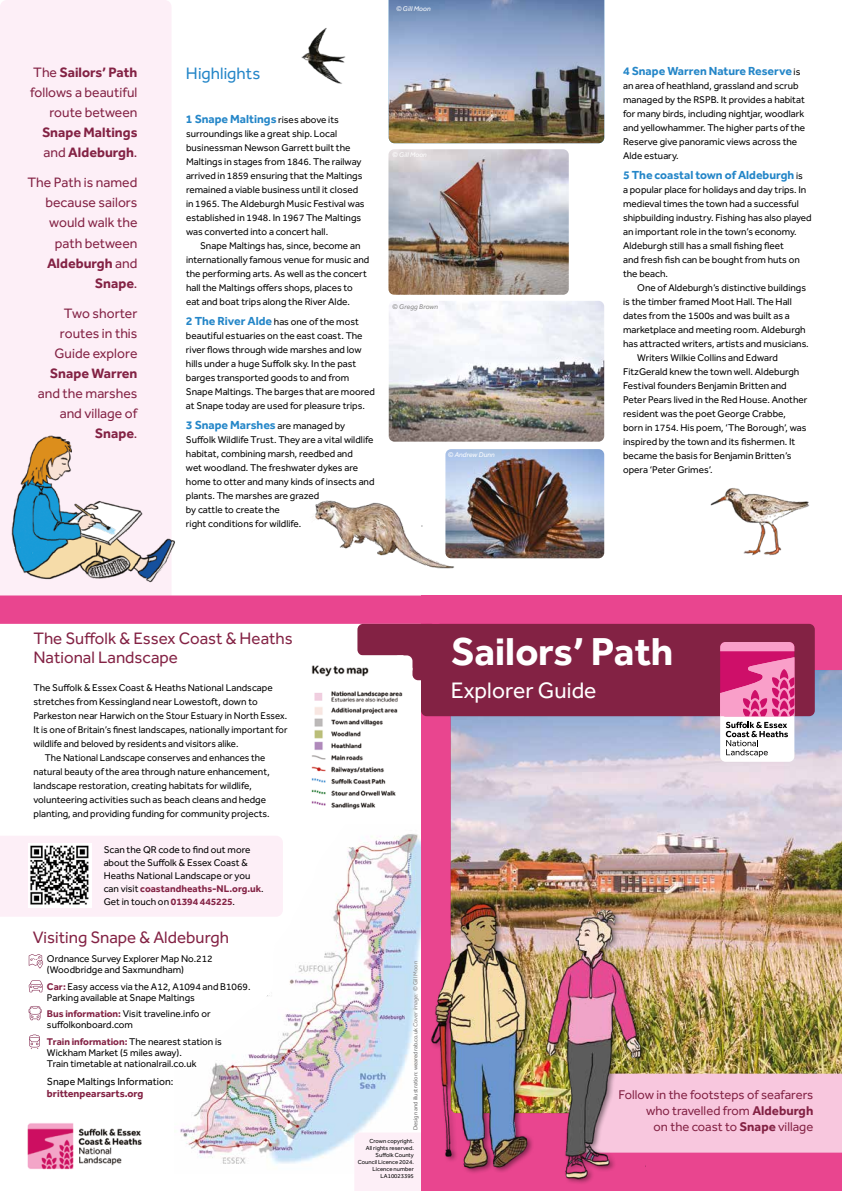
<style>
.page{position:relative;width:842px;height:1191px;background:#fff}
.page>*{position:absolute;margin:0;border:0;box-sizing:border-box;transform-origin:0 0}
.t1{font:700 40px "Effra";color:#fff}
.t2{font:23px "Effra";color:#fff}
.t3{font:17px/19px "Effra";color:#832244}
.t4{font:17px "Effra";color:#2486c8}
.t5{font:14px/20px "Effra";color:#832244;text-align:right}
.t6{font:700 14px/20px "Effra";color:#832244}
.t7{font:13px/16px "Effra";color:#832244;text-align:right}
.t8{font:700 12px "Effra";color:#2486c8}
.t9{font:10.5px "Effra";color:#000}
.t10{font:700 10.5px "Effra";color:#832244}
.t11{font:10px/14px "Effra";color:#000}
.t12{font:italic 7px "Effra";color:#fff}
.t13{font:italic 7px "Effra";color:#878787}
.t14{font:6px/7px "Effra";color:#000;text-align:right}
.t15{font:6px "Effra";color:#706f6f}
.s1{font-weight:700}
.s2{font-weight:400}
.s3{font-weight:400;font-size:10px;color:#000}
.s4{font-weight:700;font-size:12px;color:#2486c8}
.s5{font-weight:700;color:#832244}
.s6{font-style:italic;color:#878787}
.s7{color:#878787}
</style>
<div class="page">
<div style="left:0;top:0;width:172px;height:609px;background:#fdeff7;border-radius:7px"></div>
<img style="left:180px;top:834px;width:241px;height:330px">
<svg style="left:136px;top:834px;width:227px;height:224px"></svg>
<div style="left:354px;top:1132px;width:65px;height:59px;background:#fdeff7"></div>
<div style="left:0;top:835px;width:283px;height:81px;background:#fdeff7"></div>
<div style="left:421px;top:595px;width:421px;height:596px;background:#e9458f"></div>
<img style="left:451px;top:670px;width:391px;height:403px">
<div style="left:421px;top:624px;width:394px;height:92px;background:#832244;border-radius:6px"></div>
<div style="left:720px;top:689px;width:74px;height:73px;background:#fff;border-radius:5px"></div>
<div style="left:720px;top:642px;width:74px;height:74px;background:linear-gradient(to right,#ce0f69,#ce0f69);border-radius:5px"></div>
<svg style="left:720px;top:642px;width:74px;height:9px"></svg>
<svg style="left:720px;top:657px;width:74px;height:100px"></svg>
<div style="left:650px;top:1073px;width:192px;height:79px;background:#f8c7de"></div>
<img style="left:27px;top:1123px;width:115px;height:47px">
<div style="left:0;top:595px;width:443px;height:29px;background:#e9458f"></div>
<div style="left:357px;top:624px;width:80px;height:31px;background:#832244;border-radius:6px"></div>
<svg style="left:29px;top:954px;width:14px;height:14px"></svg>
<svg style="left:29px;top:1034px;width:11px;height:15px"></svg>
<svg style="left:29px;top:1006px;width:13px;height:14px"></svg>
<svg style="left:29px;top:980px;width:14px;height:12px"></svg>
<img style="left:311px;top:665px;width:92px;height:145px">
<div style="left:302px;top:655px;width:110px;height:162px;border:1px solid #fff;border-radius:7px"></div>
<img style="left:419px;top:874px;width:227px;height:317px">
<div style="left:412px;top:655px;width:20px;height:25px;background:#832244;border-radius:6px"></div>
<div style="left:403px;top:643px;width:20px;height:25px;background:#832244;border-radius:6px"></div>
<div style="left:393px;top:655px;width:19px;height:19px;background:#fff;border-radius:6px"></div>
<img style="left:710px;top:488px;width:99px;height:68px">
<img style="left:389px;top:301px;width:215px;height:140px">
<img style="left:388px;top:149px;width:181px;height:146px">
<img style="left:445px;top:449px;width:159px;height:109px">
<img style="left:315px;top:470px;width:160px;height:99px">
<img style="left:301px;top:28px;width:45px;height:56px">
<img style="left:389px;top:0;width:215px;height:143px">
<img style="left:11px;top:435px;width:164px;height:148px">
<img style="left:28px;top:843px;width:63px;height:64px">
<h3 class="t5" style="left:30px;top:64px;width:109px">The <span class="s1">Sailors’ Path </span>follows a beautiful route between</h3>
<h3 class="t6" style="left:42px;top:124px;width:97px">Snape Maltings <span class="s2">and</span> Aldeburgh<span class="s2">.</span></h3>
<h3 class="t5" style="left:28px;top:174px;width:111px">The Path is named because sailors would walk the path between<br><span class="s1">Aldeburgh</span> and<br><span class="s1">Snape</span>.</h3>
<h3 class="t5" style="left:55px;top:304px;width:84px">Two shorter routes in this<br>Guide explore</h3>
<h3 class="t6" style="left:50px;top:364px;width:89px">Snape Warren</h3>
<h3 class="t5" style="left:38px;top:384px;width:101px">and the marshes and village of<br><span class="s1">Snape</span>.</h3>
<p class="t12" style="left:396px;top:5px;width:36px">© Gill Moon</p>
<h3 class="t4" style="left:186px;top:64px;width:76px">Highlights</h3>
<p class="t8" style="left:186px;top:111px;width:154px">1 Snape Maltings <span class="s3">rises above its</span></p>
<p class="t11" style="left:186px;top:128px;width:180px">surroundings like a great ship. Local businessman Newson Garrett built the Maltings in stages from 1846. The railway arrived in 1859 ensuring that the Maltings remained a viable business until it closed in 1965. The Aldeburgh Music Festival was established in 1948. In 1967 The Maltings was converted into a concert hall.</p>
<p class="t11" style="left:186px;top:240px;width:185px;text-indent:14px">Snape Maltings has, since, become an internationally famous venue for music and the performing arts. As well as the concert hall the Maltings offers shops, places to eat and boat trips along the River Alde.</p>
<p class="t11" style="left:186px;top:316px;width:191px"><span class="s4">2 The River Alde</span> has one of the most beautiful estuaries on the east coast. The river flows through wide marshes and low hills under a huge Suffolk sky. In the past barges transported goods to and from Snape Maltings. The barges that are moored at Snape today are used for pleasure trips.</p>
<p class="t8" style="left:186px;top:417px;width:161px">3 Snape Marshes <span class="s3">are managed by</span></p>
<p class="t11" style="left:186px;top:433px;width:190px">Suffolk Wildlife Trust. They are a vital wildlife habitat, combining marsh, reedbed and<br>wet woodland. The freshwater dykes are home to otter and many kinds of insects and plants. The marshes are grazed<br>by cattle to create the<br>right conditions for wildlife.</p>
<p class="t13" style="left:392px;top:302px;width:48px">© Gregg Brown</p>
<p class="t12" style="left:448px;top:451px;width:49px">© Andrew Dunn</p>
<p class="t8" style="left:623px;top:63px;width:179px">4 Snape Warren Nature Reserve <span class="s3">is</span></p>
<p class="t11" style="left:623px;top:80px;width:184px">an area of heathland, grassland and scrub managed by the RSPB. It provides a habitat for many birds, including nightjar, woodlark and yellowhammer. The higher parts of the Reserve give panoramic views across the Alde estuary.</p>
<p class="t8" style="left:623px;top:167px;width:181px">5 The coastal town of Aldeburgh <span class="s3">is</span></p>
<p class="t11" style="left:623px;top:183px;width:190px">a popular place for holidays and day trips. In medieval times the town had a successful shipbuilding industry. Fishing has also played an important role in the town’s economy.<br>Aldeburgh still has a small fishing fleet<br>and fresh fish can be bought from huts on the beach.</p>
<p class="t11" style="left:637px;top:281px;width:170px">One of Aldeburgh’s distinctive buildings</p>
<p class="t11" style="left:623px;top:295px;width:170px">is the timber framed Moot Hall. The Hall</p>
<p class="t11" style="left:623px;top:309px;width:168px">dates from the 1500s and was built as a</p>
<p class="t11" style="left:623px;top:323px;width:184px">marketplace and meeting room. Aldeburgh</p>
<p class="t11" style="left:623px;top:337px;width:187px">has attracted writers, artists and musicians.</p>
<p class="t11" style="left:637px;top:351px;width:142px">Writers Wilkie Collins and Edward</p>
<p class="t11" style="left:623px;top:365px;width:178px">FitzGerald knew the town well. Aldeburgh</p>
<p class="t11" style="left:623px;top:379px;width:165px">Festival founders Benjamin Britten and</p>
<p class="t11" style="left:623px;top:393px;width:186px">Peter Pears lived in the Red House. Another</p>
<p class="t11" style="left:623px;top:407px;width:164px">resident was the poet George Crabbe,</p>
<p class="t11" style="left:623px;top:421px;width:185px">born in 1754. His poem, ‘The Borough’, was</p>
<p class="t11" style="left:623px;top:435px;width:174px">inspired by the town and its fishermen. It</p>
<p class="t11" style="left:623px;top:449px;width:170px">became the basis for Benjamin Britten’s</p>
<p class="t11" style="left:623px;top:463px;width:91px">opera ‘Peter Grimes’.</p>
<h3 class="t3" style="left:34px;top:630px;width:261px">The Suffolk &amp; Essex Coast &amp; Heaths<br>National Landscape</h3>
<p class="t11" style="left:34px;top:681px;width:241px">The Suffolk &amp; Essex Coast &amp; Heaths National Landscape</p>
<p class="t11" style="left:34px;top:695px;width:226px">stretches from Kessingland near Lowestoft, down to</p>
<p class="t11" style="left:34px;top:709px;width:255px">Parkeston near Harwich on the Stour Estuary in North Essex.</p>
<p class="t11" style="left:34px;top:723px;width:255px">It is one of Britain’s finest landscapes, nationally important for</p>
<p class="t11" style="left:34px;top:737px;width:206px">wildlife and beloved by residents and visitors alike.</p>
<p class="t11" style="left:45px;top:751px;width:222px">The National Landscape conserves and enhances the</p>
<p class="t11" style="left:34px;top:765px;width:238px">natural beauty of the area through nature enhancement,</p>
<p class="t11" style="left:34px;top:779px;width:220px">landscape restoration, creating habitats for wildlife,</p>
<p class="t11" style="left:34px;top:793px;width:234px">volunteering activities such as beach cleans and hedge</p>
<p class="t11" style="left:34px;top:807px;width:238px">planting, and providing funding for community projects.</p>
<p class="t11" style="left:104px;top:844px;width:162px;line-height:13px">Scan the QR code to find out more about the Suffolk &amp; Essex Coast &amp;<br>Heaths National Landscape or you can visit <span class="s5">coastandheaths-NL.org.uk</span>.<br>Get in touch on <span class="s5">01394 445225</span>.</p>
<h3 class="t3" style="left:33px;top:929px;width:198px">Visiting Snape &amp; Aldeburgh</h3>
<p class="t11" style="left:47px;top:954px;width:167px;line-height:11px">Ordnance Survey Explorer Map No.212 (Woodbridge and Saxmundham)</p>
<p class="t11" style="left:47px;top:981px;width:205px;line-height:11px"><span class="s5">Car:</span> Easy access via the A12, A1094 and B1069.<br>Parking available at Snape Maltings</p>
<p class="t11" style="left:47px;top:1009px;width:165px;line-height:11px"><span class="s5">Bus information:</span> Visit traveline.info or suffolkonboard.com</p>
<p class="t11" style="left:47px;top:1037px;width:176px;line-height:11px"><span class="s5">Train information:</span> The nearest station is<br>Wickham Market (5 miles away).<br>Train timetable at nationalrail.co.uk</p>
<p class="t9" style="left:47px;top:1074px;width:128px">Snape Maltings Information:</p>
<p class="t10" style="left:47px;top:1086px;width:98px">brittenpearsarts.org</p>
<h1 class="t1" style="left:451px;top:626px;width:224px">Sailors’ Path</h1>
<h2 class="t2" style="left:451px;top:677px;width:147px">Explorer Guide</h2>
<p class="t15" style="left:412px;top:1130px;width:170px;rotate:-90deg">Design and illustration: wearedrab.co.uk <span class="s6">Cover image:</span> <span class="s7">© Gill Moon</span></p>
<p class="t14" style="left:358px;top:1137px;width:58px">Crown copyright.<br>All rights reserved.<br>Suffolk County<br>Council Licence 2024.<br>Licence number<br>LA10023395</p>
<h3 class="t7" style="left:619px;top:1088px;width:196px">Follow in the footsteps of seafarers who travelled from <span class="s1">Aldeburgh<br></span>on the coast to <span class="s1">Snape</span> village</h3>
</div>
